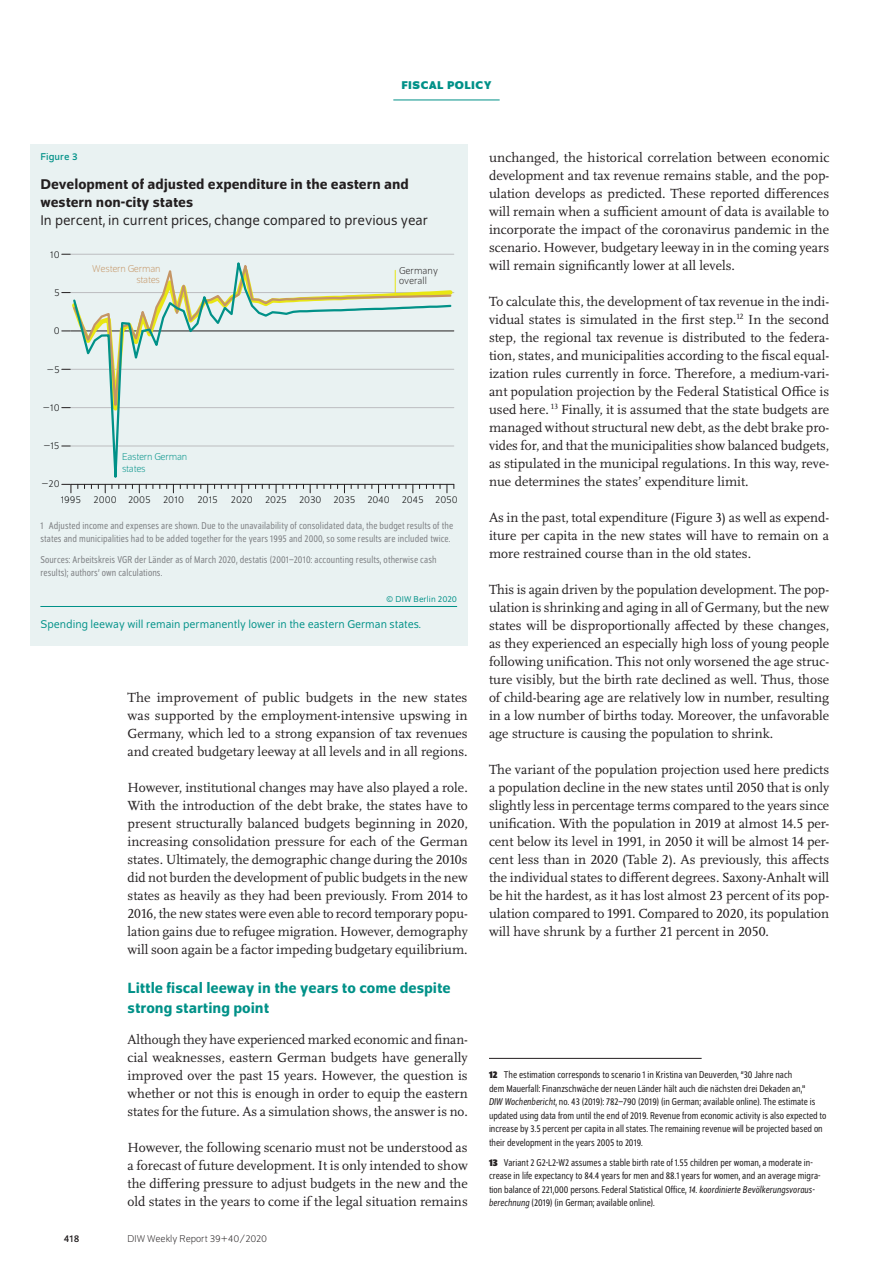
<style>
.page{position:relative;width:893px;height:1263px;background:#fff}
.page>*{position:absolute;margin:0;border:0;box-sizing:border-box;transform-origin:0 0}
.t1{font:500 15.75px/19.5px "Schumpeter";color:#009188}
.t2{font:500 15px/18px "Schumpeter";color:#231f20}
.t3{font:15px "Schumpeter Blond";color:#231f20}
.t4{font:13.8px/18px "Scala Pro";color:#231f20;text-align:justify}
.t5{font:12px "Schumpeter Blond";color:#009188}
.t6{font:700 12px "Schumpeter";color:#009188}
.t7{font:semi-condensed 10.5px/13.5px "Schumpeter Blond";color:#231f20}
.t8{font:semi-condensed 10.5px/12.8px "Schumpeter Blond";letter-spacing:.01em;color:#808285}
.t9{font:300 10.5px "Schumpeter";letter-spacing:-.01em;color:#000001}
.t10{font:300 10.5px/10.5px "Schumpeter";color:#231f20}
.t11{font:300 10.5px/11.2px "Schumpeter";letter-spacing:-.02em;color:#c59565;text-align:right}
.t12{font:300 10.5px/11.2px "Schumpeter";letter-spacing:-.02em;color:#009188}
.t13{font:10.5px "Schumpeter";letter-spacing:.01em;color:#009188}
.t14{font:10.5px "Schumpeter";color:#231f20}
.t15{font:9px "Schumpeter Blond";letter-spacing:.01em;color:#009188}
.s1{font-family:"Schumpeter";font-weight:700}
.s2{font-style:italic}
</style>
<div class="page">
<hr style="left:393px;top:100px;width:107px;height:1px;background:#009188">
<hr style="left:489px;top:1058px;width:213px;height:1px;background:#231f20">
<div style="left:30px;top:144px;width:438px;height:501px;background:#e9f2f2"></div>
<hr style="left:71px;top:484px;width:383px;height:1px;background:#231f20">
<svg style="left:62px;top:484px;width:10px;height:9px"></svg>
<svg style="left:72px;top:253px;width:381px;height:241px"></svg>
<svg style="left:395px;top:270px;width:1px;height:25px"></svg>
<hr style="left:40px;top:606px;width:417px;height:1px;background:#009188">
<p class="t6" style="left:401px;top:79px;width:15px">FISCAL</p>
<p class="t6" style="left:447px;top:79px;width:17px">POLICY</p>
<p class="t13" style="left:40px;top:151px;width:39px">Figure 3</p>
<p class="t2" style="left:40px;top:175px;width:370px">Development of adjusted expenditure in the eastern and western non-city states</p>
<p class="t3" style="left:40px;top:212px;width:389px">In percent, in current prices, change compared to previous year</p>
<p class="t9" style="left:50px;top:249px;width:11px">10</p>
<p class="t9" style="left:54px;top:288px;width:7px">5</p>
<p class="t9" style="left:54px;top:326px;width:7px">0</p>
<p class="t9" style="left:47px;top:364px;width:14px">−5</p>
<p class="t9" style="left:43px;top:403px;width:18px">−10</p>
<p class="t9" style="left:43px;top:441px;width:18px">−15</p>
<p class="t9" style="left:42px;top:479px;width:20px">−20</p>
<p class="t11" style="left:92px;top:263px;width:70px">Western German states</p>
<p class="t12" style="left:122px;top:452px;width:67px">Eastern German states</p>
<p class="t10" style="left:399px;top:265px;width:40px">Germany overall</p>
<p class="t9" style="left:61px;top:494px;width:125px">1995 2000 2005 2010</p>
<p class="t9" style="left:197px;top:494px;width:262px">2015 2020 2025 2030 2035 2040 2045 2050</p>
<p class="t8" style="left:40px;top:519px;width:414px">1 Adjusted income and expenses are shown. Due to the unavailability of consolidated data, the budget results of the states and municipalities had to be added together for the years 1995 and 2000, so some results are included twice.</p>
<p class="t8" style="left:40px;top:553px;width:398px">Sources: Arbeitskreis VGR der Länder as of March 2020, destatis (2001–2010: accounting results, otherwise cash results); authors’ own calculations.</p>
<p class="t15" style="left:386px;top:595px;width:72px">© DIW Berlin 2020</p>
<p class="t5" style="left:40px;top:618px;width:382px">Spending leeway will remain permanently lower in the eastern German states.</p>
<p class="t4" style="left:128px;top:688px;width:342px">The improvement of public budgets in the new states was supported by the employment-intensive upswing in Germany, which led to a strong expansion of tax revenues and created budgetary leeway at all levels and in all regions.</p>
<p class="t4" style="left:128px;top:778px;width:342px">However, institutional changes may have also played a role.<br>With the introduction of the debt brake, the states have to present structurally balanced budgets beginning in 2020, increasing consolidation pressure for each of the German states. Ultimately, the demographic change during the 2010s did not burden the development of public budgets in the new states as heavily as they had been previously. From 2014 to 2016, the new states were even able to record temporary popu&shy;lation gains due to refugee migration. However, demography will soon again be a factor impeding budgetary equilibrium.</p>
<p class="t1" style="left:128px;top:978px;width:325px">Little fiscal leeway in the years to come despite strong starting point</p>
<p class="t4" style="left:128px;top:1030px;width:342px">Although they have experienced marked economic and finan&shy;cial weaknesses, eastern German budgets have generally improved over the past 15 years. However, the question is whether or not this is enough in order to equip the eastern states for the future. As a simulation shows, the answer is no.</p>
<p class="t4" style="left:128px;top:1138px;width:342px">However, the following scenario must not be understood as a forecast of future development. It is only intended to show the differing pressure to adjust budgets in the new and the old states in the years to come if the legal situation remains</p>
<p class="t14" style="left:64px;top:1233px;width:17px">418</p>
<p class="t10" style="left:128px;top:1234px;width:141px">DIW Weekly Report 39+40/2020</p>
<p class="t4" style="left:489px;top:148px;width:342px">unchanged, the historical correlation between economic development and tax revenue remains stable, and the pop&shy;ulation develops as predicted. These reported differences will remain when a sufficient amount of data is available to incorporate the impact of the coronavirus pandemic in the scenario. However, budgetary leeway in in the coming years will remain significantly lower at all levels.</p>
<p class="t4" style="left:489px;top:292px;width:342px">To calculate this, the development of tax revenue in the indi&shy;vidual states is simulated in the first step.<sup>12</sup> In the second step, the regional tax revenue is distributed to the federa&shy;tion, states, and municipalities according to the fiscal equal&shy;ization rules currently in force. Therefore, a medium-vari&shy;ant population projection by the Federal Statistical Office is used here. <sup>13</sup> Finally, it is assumed that the state budgets are managed without structural new debt, as the debt brake pro&shy;vides for, and that the municipalities show balanced budgets, as stipulated in the municipal regulations. In this way, reve&shy;nue determines the states’ expenditure limit.</p>
<p class="t4" style="left:489px;top:508px;width:342px">As in the past, total expenditure (Figure 3) as well as expend&shy;iture per capita in the new states will have to remain on a more restrained course than in the old states.</p>
<p class="t4" style="left:489px;top:580px;width:342px">This is again driven by the population development. The pop&shy;ulation is shrinking and aging in all of Germany, but the new states will be disproportionally affected by these changes, as they experienced an especially high loss of young people following unification. This not only worsened the age struc&shy;ture visibly, but the birth rate declined as well. Thus, those of child-bearing age are relatively low in number, resulting in a low number of births today. Moreover, the unfavorable age structure is causing the population to shrink.</p>
<p class="t4" style="left:489px;top:760px;width:342px">The variant of the population projection used here predicts a population decline in the new states until 2050 that is only slightly less in percentage terms compared to the years since unification. With the population in 2019 at almost 14.5 per&shy;cent below its level in 1991, in 2050 it will be almost 14 per&shy;cent less than in 2020 (Table 2). As previously, this affects the individual states to different degrees. Saxony-Anhalt will be hit the hardest, as it has lost almost 23 percent of its pop&shy;ulation compared to 1991. Compared to 2020, its population will have shrunk by a further 21 percent in 2050.</p>
<p class="t7" style="left:489px;top:1068px;width:339px"><span class="s1">12</span> The estimation corresponds to scenario 1 in Kristina van Deuverden, “30 Jahre nach<br>dem Mauerfall: Finanzschwäche der neuen Länder hält auch die nächsten drei Dekaden an,"<br><span class="s2">DIW Wochenbericht</span>, no. 43 (2019): 782–790 (2019) (in German; available online). The estimate is updated using data from until the end of 2019. Revenue from economic activity is also expected to increase by 3.5 percent per capita in all states. The remaining revenue will be projected based on their development in the years 2005 to 2019.</p>
<p class="t7" style="left:489px;top:1156px;width:333px"><span class="s1">13</span> Variant 2 G2-L2-W2 assumes a stable birth rate of 1.55 children per woman, a moderate in&shy;crease in life expectancy to 84.4 years for men and 88.1 years for women, and an average migra&shy;tion balance of 221,000 persons. Federal Statistical Office, <span class="s2">14. koordinierte Bevölkerungsvoraus&shy;berechnung</span> (2019) (in German; available online).</p>
</div>
